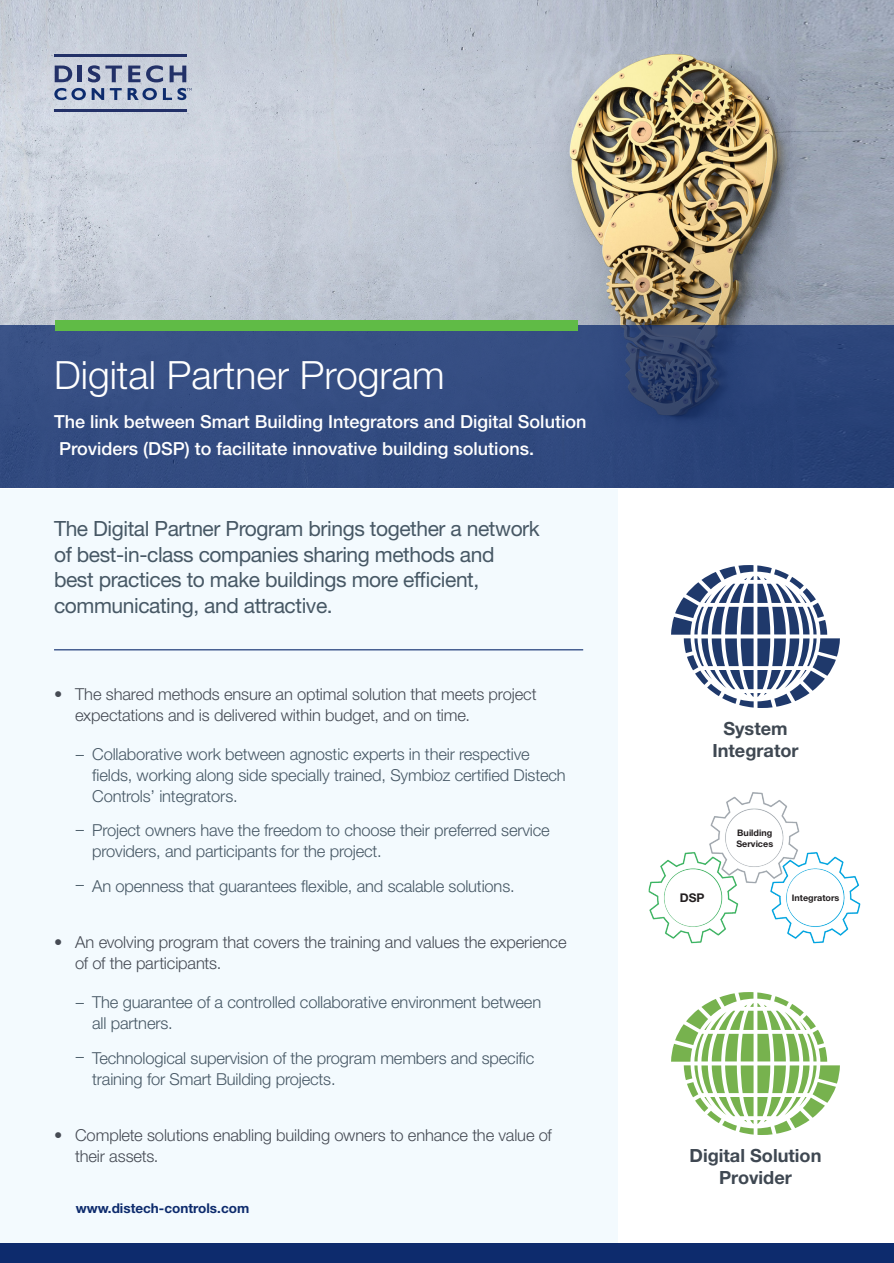
<style>
.page{position:relative;width:894px;height:1263px;background:#fff}
.page>*{position:absolute;margin:0;border:0;box-sizing:border-box;transform-origin:0 0}
.Headers{font:300 39px "Helvetica Neue LT Std";color:#fff}
.Headers-2{font:21px/25.5px "Helvetica Neue LT Std";letter-spacing:-.02em;color:#475865}
.t1{font:700 18.15px/21.8px "Helvetica Neue LT Std";color:#3f4852;text-align:center}
.Headers-3{font:500 18px/27px "Helvetica Neue LT Std";color:#fff}
.t2{font:300 16.5px/21px "Helvetica Neue LT Std";letter-spacing:-.01em;color:#475865}
.t3{font:300 16.5px/21px "Helvetica Neue LT Std";letter-spacing:-.01em;color:#464b54}
.t4{font:700 13.5px "Helvetica Neue LT Std";color:#0d2b6d}
.t5{font:700 12px "Helvetica Neue LT Std";color:#231f20}
.t6{font:700 9px/10.8px "Helvetica Neue LT Std";color:#231f20}
</style>
<div class="page">
<div style="left:0;top:489px;width:617px;height:758px;background:#f3fafe"></div>
<img style="left:0;top:0;width:893px;height:325px">
<svg style="left:0;top:325px;width:893px;height:163px;background:#31497d"></svg>
<hr style="left:54px;top:649px;width:529px;height:1px;background:#0d2b6d">
<div style="left:0;top:1243px;width:893px;height:20px;background:#0d2b6d"></div>
<div style="left:56px;top:320px;width:521px;height:11px;background:#60bb46"></div>
<svg style="left:671px;top:992px;width:168px;height:143px"></svg>
<svg style="left:671px;top:565px;width:168px;height:143px"></svg>
<img style="left:617px;top:788px;width:244px;height:156px">
<hr style="left:54px;top:54px;width:133px;height:3px;background:#233168">
<hr style="left:54px;top:109px;width:133px;height:3px;background:#233168">
<svg style="left:55px;top:66px;width:17px;height:16px"></svg>
<hr style="left:78px;top:66px;width:4px;height:16px;background:#233168">
<svg style="left:88px;top:65px;width:34px;height:17px"></svg>
<svg style="left:128px;top:66px;width:12px;height:16px"></svg>
<svg style="left:146px;top:65px;width:17px;height:17px"></svg>
<svg style="left:169px;top:66px;width:17px;height:16px"></svg>
<svg style="left:54px;top:88px;width:32px;height:12px"></svg>
<svg style="left:92px;top:88px;width:12px;height:12px"></svg>
<svg style="left:110px;top:88px;width:47px;height:12px"></svg>
<svg style="left:163px;top:88px;width:28px;height:12px"></svg>
<div style="left:673px;top:885px;width:37px;height:24px;background:#fff"></div>
<div style="left:789px;top:890px;width:51px;height:16px;background:#fff"></div>
<div style="left:733px;top:824px;width:42px;height:29px;background:#fff"></div>
<p class="Headers" style="left:54px;top:351px;width:392px">Digital Partner Program</p>
<p class="Headers-3" style="left:54px;top:408px;width:533px">The link between Smart Building Integrators and Digital Solution<br>Providers (DSP) to facilitate innovative building solutions.</p>
<p class="Headers-2" style="left:54px;top:515px;width:487px">The Digital Partner Program brings together a network of best-in-class companies sharing methods and<br>best practices to make buildings more efficient, communicating, and attractive.</p>
<p class="t3" style="left:75px;top:683px;width:463px;text-indent:-21px">• The shared methods ensure an optimal solution that meets project expectations and is delivered within budget, and on time.</p>
<p class="t2" style="left:76px;top:743px;width:10px">–</p>
<p class="t2" style="left:76px;top:818px;width:10px">–</p>
<p class="t2" style="left:76px;top:873px;width:10px">–</p>
<p class="t2" style="left:92px;top:743px;width:475px">Collaborative work between agnostic experts in their respective fields, working along side specially trained, Symbioz certified Distech<br>Controls’ integrators.</p>
<p class="t2" style="left:92px;top:819px;width:459px">Project owners have the freedom to choose their preferred service providers, and participants for the project.</p>
<p class="t2" style="left:92px;top:875px;width:424px">An openness that guarantees flexible, and scalable solutions.</p>
<p class="t3" style="left:75px;top:931px;width:493px;text-indent:-21px">• An evolving program that covers the training and values the experience of of the participants.</p>
<p class="t2" style="left:76px;top:991px;width:10px">–</p>
<p class="t2" style="left:76px;top:1045px;width:10px">–</p>
<p class="t2" style="left:92px;top:991px;width:450px">The guarantee of a controlled collaborative environment between all partners.</p>
<p class="t2" style="left:92px;top:1047px;width:443px">Technological supervision of the program members and specific training for Smart Building projects.</p>
<p class="t3" style="left:75px;top:1124px;width:478px;text-indent:-21px">• Complete solutions enabling building owners to enhance the value of their assets.</p>
<p class="t4" style="left:76px;top:1199px;width:175px">www.distech-controls.com</p>
<p class="t1" style="left:712px;top:717px;width:88px">System<br>Integrator</p>
<p class="t6" style="left:736px;top:827px;width:38px">Building<br>Services</p>
<p class="t5" style="left:679px;top:890px;width:26px">DSP</p>
<p class="t6" style="left:791px;top:892px;width:49px">Integrators</p>
<p class="t1" style="left:689px;top:1144px;width:133px">Digital Solution<br>Provider</p>
</div>
